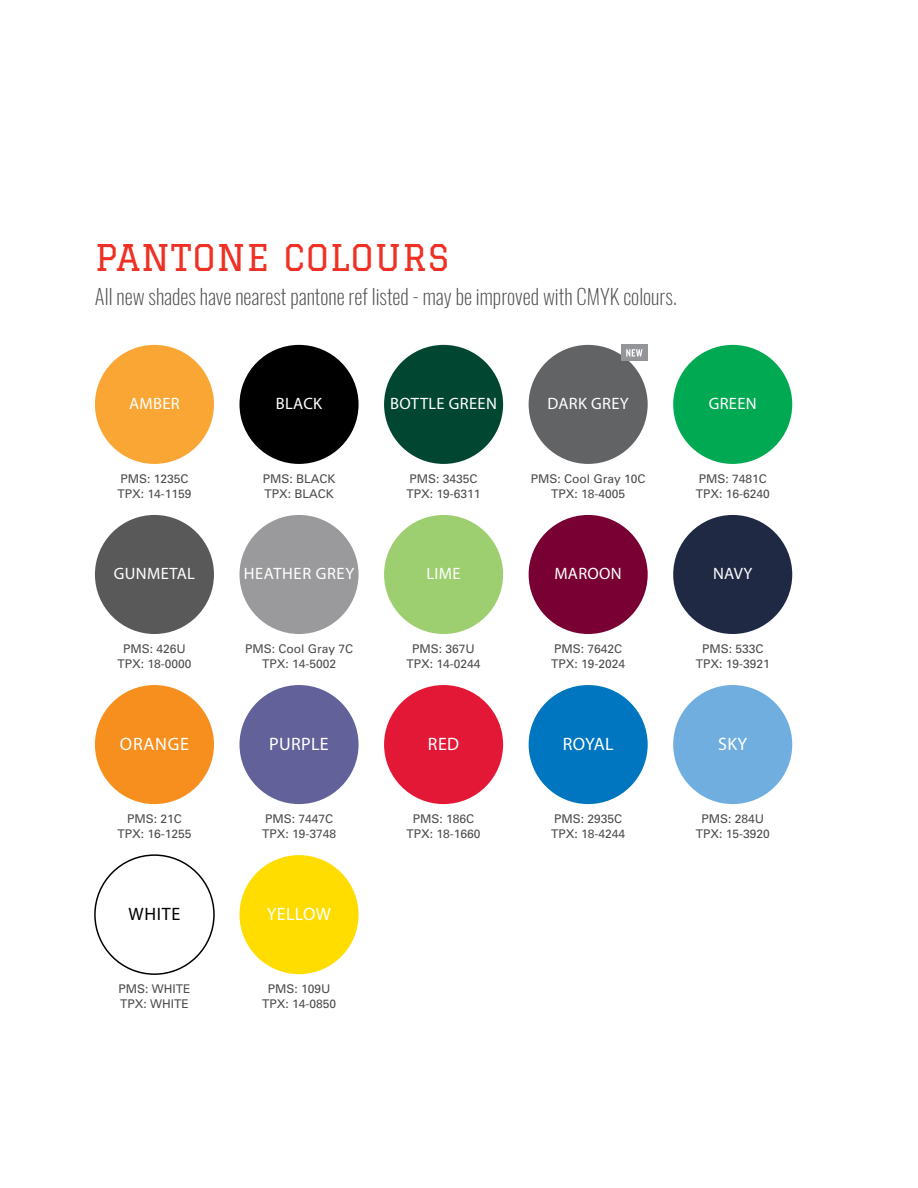
<style>
.page{position:relative;width:918px;height:1188px;background:#fff}
.page>*{position:absolute;margin:0;border:0;box-sizing:border-box;transform-origin:0 0}
.t1{font:36px "Graduate";letter-spacing:.02em;color:#ee3124}
.t2{font:200 21px "Oswald";color:#4d4d4f}
.t3{font:18px "Myriad Pro";letter-spacing:.02em;color:#fff}
.t4{font:18px "Myriad Pro";letter-spacing:.04em;color:#000}
.t5{font:16.5px "Myriad Pro";letter-spacing:.02em;color:#fff}
.t6{font:16.5px "Myriad Pro";letter-spacing:.04em;color:#fff}
.t7{font:12px/15px "Univers";color:#4d4d4f;text-align:center}
</style>
<div class="page">
<div style="left:95px;top:345px;width:119px;height:119px;background:#faa634;border-radius:50%"></div>
<div style="left:240px;top:345px;width:119px;height:119px;background:#000;border-radius:50%"></div>
<div style="left:384px;top:345px;width:119px;height:119px;background:#004631;border-radius:50%"></div>
<div style="left:529px;top:345px;width:119px;height:119px;background:#626365;border-radius:50%"></div>
<div style="left:673px;top:345px;width:119px;height:119px;background:#00a952;border-radius:50%"></div>
<div style="left:95px;top:515px;width:119px;height:119px;background:#5a595a;border-radius:50%"></div>
<div style="left:240px;top:515px;width:119px;height:119px;background:#9a9a9c;border-radius:50%"></div>
<div style="left:384px;top:515px;width:119px;height:119px;background:#9dce70;border-radius:50%"></div>
<div style="left:529px;top:515px;width:119px;height:119px;background:#780032;border-radius:50%"></div>
<div style="left:673px;top:515px;width:119px;height:119px;background:#202944;border-radius:50%"></div>
<div style="left:95px;top:685px;width:119px;height:119px;background:#f78f1e;border-radius:50%"></div>
<div style="left:240px;top:685px;width:119px;height:119px;background:#63619a;border-radius:50%"></div>
<div style="left:384px;top:685px;width:119px;height:119px;background:#e31837;border-radius:50%"></div>
<div style="left:529px;top:685px;width:119px;height:119px;background:#0076c0;border-radius:50%"></div>
<div style="left:673px;top:685px;width:119px;height:119px;background:#6faedf;border-radius:50%"></div>
<div style="left:94px;top:854px;width:121px;height:121px;border:2px solid #000;border-radius:50%"></div>
<div style="left:240px;top:855px;width:119px;height:119px;background:#fd0;border-radius:50%"></div>
<div style="left:621px;top:345px;width:27px;height:16px;background:#939598"></div>
<svg style="left:626px;top:349px;width:16px;height:8px"></svg>
<h1 class="t1" style="left:95px;top:236px;width:356px">PANTONE COLOURS</h1>
<h2 class="t2" style="left:95px;top:277px;width:583px">All new shades have nearest pantone ref listed - may be improved with CMYK colours.</h2>
<h3 class="t5" style="left:129px;top:393px;width:52px">AMBER</h3>
<h3 class="t5" style="left:276px;top:393px;width:48px">BLACK</h3>
<h3 class="t5" style="left:390px;top:393px;width:108px">BOTTLE GREEN</h3>
<h3 class="t5" style="left:547px;top:393px;width:83px">DARK GREY</h3>
<h3 class="t5" style="left:709px;top:393px;width:49px">GREEN</h3>
<p class="t7" style="left:117px;top:472px;width:76px;text-align:left">PMS: 1235C<br>TPX: 14-1159</p>
<p class="t7" style="left:263px;top:472px;width:74px;text-align:left">PMS: BLACK<br>TPX: BLACK</p>
<p class="t7" style="left:407px;top:472px;width:76px;text-align:left">PMS: 3435C<br>TPX: 19-6311</p>
<p class="t7" style="left:531px;top:472px;width:116px">PMS: Cool Gray 10C<br>TPX: 18-4005</p>
<p class="t7" style="left:696px;top:472px;width:76px;text-align:left">PMS: 7481C<br>TPX: 16-6240</p>
<h3 class="t5" style="left:114px;top:563px;width:82px">GUNMETAL</h3>
<h3 class="t6" style="left:244px;top:563px;width:112px">HEATHER GREY</h3>
<h3 class="t5" style="left:427px;top:563px;width:36px">LIME</h3>
<h3 class="t5" style="left:554px;top:563px;width:69px">MAROON</h3>
<h3 class="t5" style="left:713px;top:563px;width:41px">NAVY</h3>
<p class="t7" style="left:117px;top:642px;width:76px">PMS: 426U<br>TPX: 18-0000</p>
<p class="t7" style="left:245px;top:642px;width:110px">PMS: Cool Gray 7C<br>TPX: 14-5002</p>
<p class="t7" style="left:407px;top:642px;width:76px">PMS: 367U<br>TPX: 14-0244</p>
<p class="t7" style="left:551px;top:642px;width:76px;text-align:left">PMS: 7642C<br>TPX: 19-2024</p>
<p class="t7" style="left:696px;top:642px;width:76px">PMS: 533C<br>TPX: 19-3921</p>
<h3 class="t3" style="left:120px;top:733px;width:71px">ORANGE</h3>
<h3 class="t3" style="left:269px;top:733px;width:61px">PURPLE</h3>
<h3 class="t3" style="left:428px;top:733px;width:33px">RED</h3>
<h3 class="t3" style="left:563px;top:733px;width:52px">ROYAL</h3>
<h3 class="t3" style="left:718px;top:733px;width:30px">SKY</h3>
<p class="t7" style="left:117px;top:812px;width:76px">PMS: 21C<br>TPX: 16-1255</p>
<p class="t7" style="left:262px;top:812px;width:76px;text-align:left">PMS: 7447C<br>TPX: 19-3748</p>
<p class="t7" style="left:407px;top:812px;width:76px">PMS: 186C<br>TPX: 18-1660</p>
<p class="t7" style="left:551px;top:812px;width:76px;text-align:left">PMS: 2935C<br>TPX: 18-4244</p>
<p class="t7" style="left:696px;top:812px;width:76px">PMS: 284U<br>TPX: 15-3920</p>
<h3 class="t4" style="left:128px;top:903px;width:53px">WHITE</h3>
<h3 class="t3" style="left:267px;top:903px;width:66px">YELLOW</h3>
<p class="t7" style="left:118px;top:982px;width:73px;text-align:left">PMS: WHITE<br>TPX: WHITE</p>
<p class="t7" style="left:262px;top:982px;width:76px">PMS: 109U<br>TPX: 14-0850</p>
</div>
